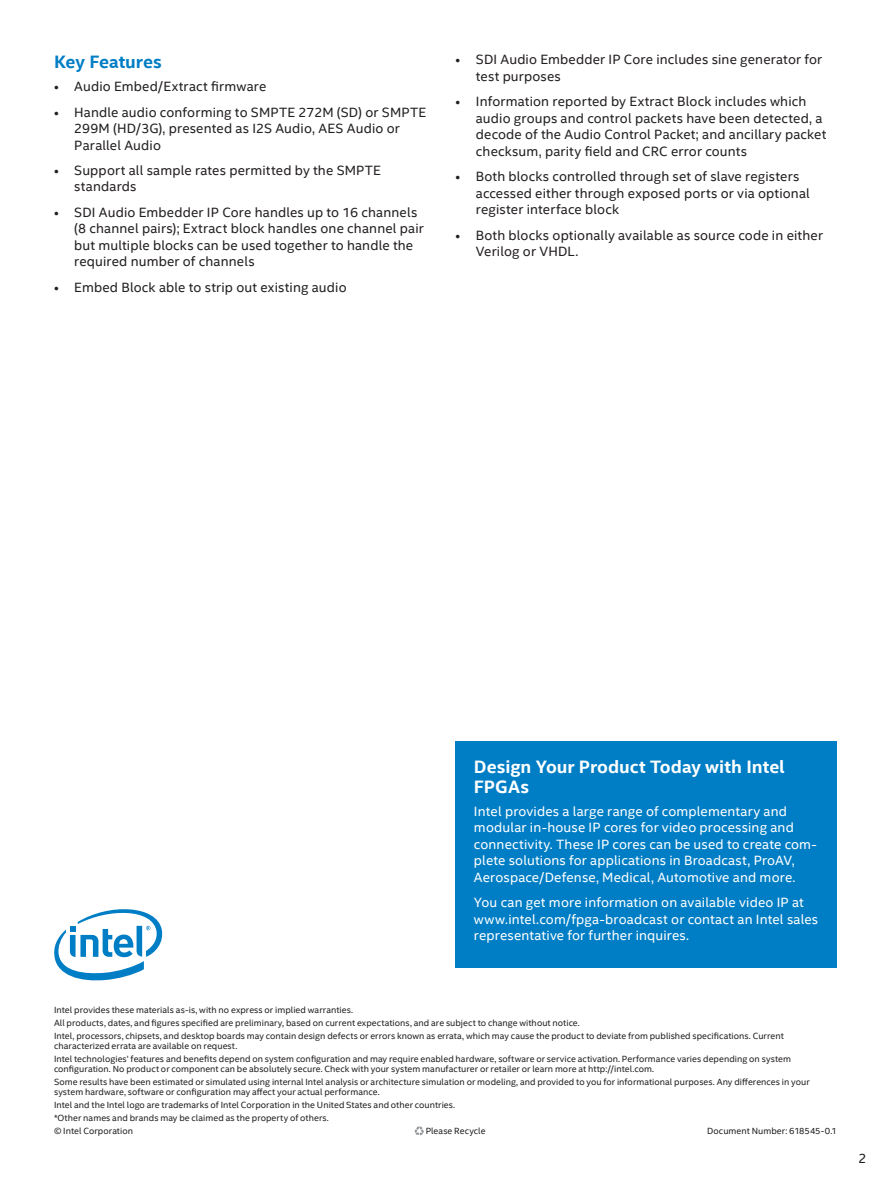
<style>
.page{position:relative;width:891px;height:1188px;background:#fff}
.page>*{position:absolute;margin:0;border:0;box-sizing:border-box;transform-origin:0 0}
.t1{font:700 18px/19.5px "Intel Clear";color:#fff}
.t2{font:700 18px "Intel Clear";letter-spacing:-.005em;color:#007ec5}
.t3{font:13.5px/16.5px "Intel Clear";letter-spacing:.01em;color:#231f20}
.t4{font:13.5px/16.5px "Intel Clear";letter-spacing:.01em;color:#fff}
.t5{font:9px/13px "Intel Clear";letter-spacing:.005em;color:#231f20}
</style>
<div class="page">
<svg style="left:414px;top:1126px;width:10px;height:10px"></svg>
<svg style="left:54px;top:909px;width:109px;height:72px"></svg>
<div style="left:456px;top:741px;width:381px;height:226px;background:#007ec5"></div>
<h1 class="t2" style="left:54px;top:49px;width:109px">Key Features</h1>
<h2 class="t3" style="left:54px;top:78px;width:214px">• Audio Embed/Extract firmware</h2>
<h2 class="t3" style="left:74px;top:103px;width:353px;text-indent:-20px">• Handle audio conforming to SMPTE 272M (SD) or SMPTE<br>299M (HD/3G), presented as I2S Audio, AES Audio or<br>Parallel Audio</h2>
<h2 class="t3" style="left:74px;top:162px;width:308px;text-indent:-20px">• Support all sample rates permitted by the SMPTE standards</h2>
<h2 class="t3" style="left:74px;top:203px;width:351px;text-indent:-20px">• SDI Audio Embedder IP Core handles up to 16 channels (8 channel pairs); Extract block handles one channel pair but multiple blocks can be used together to handle the required number of channels</h2>
<h2 class="t3" style="left:54px;top:278px;width:294px">• Embed Block able to strip out existing audio</h2>
<h2 class="t3" style="left:476px;top:51px;width:348px;text-indent:-20px">• SDI Audio Embedder IP Core includes sine generator for test purposes</h2>
<h2 class="t3" style="left:476px;top:93px;width:352px;text-indent:-20px">• Information reported by Extract Block includes which audio groups and control packets have been detected, a decode of the Audio Control Packet; and ancillary packet checksum, parity field and CRC error counts</h2>
<h2 class="t3" style="left:476px;top:168px;width:336px;text-indent:-20px">• Both blocks controlled through set of slave registers accessed either through exposed ports or via optional register interface block</h2>
<h2 class="t3" style="left:476px;top:226px;width:349px;text-indent:-20px">• Both blocks optionally available as source code in either<br>Verilog or VHDL.</h2>
<h1 class="t1" style="left:474px;top:757px;width:313px">Design Your Product Today with Intel<br>FPGAs</h1>
<p class="t4" style="left:474px;top:802px;width:344px">Intel provides a large range of complementary and modular in-house IP cores for video processing and connectivity. These IP cores can be used to create com&shy;plete solutions for applications in Broadcast, ProAV, Aerospace/Defense, Medical, Automotive and more.</p>
<h2 class="t4" style="left:474px;top:894px;width:346px">You can get more information on available video IP at www.intel.com/fpga-broadcast or contact an Intel sales representative for further inquires.</h2>
<p class="t5" style="left:54px;top:1003px;width:731px">Intel provides these materials as-is, with no express or implied warranties.<br>All products, dates, and figures specified are preliminary, based on current expectations, and are subject to change without notice.<br>Intel, processors, chipsets, and desktop boards may contain design defects or errors known as errata, which may cause the product to deviate from published specifications. Current</p>
<p class="t5" style="left:54px;top:1039px;width:739px">characterized errata are available on request.<br>Intel technologies’ features and benefits depend on system configuration and may require enabled hardware, software or service activation. Performance varies depending on system</p>
<p class="t5" style="left:54px;top:1062px;width:757px">configuration. No product or component can be absolutely secure. Check with your system manufacturer or retailer or learn more at http://intel.com.<br>Some results have been estimated or simulated using internal Intel analysis or architecture simulation or modeling, and provided to you for informational purposes. Any differences in your</p>
<p class="t5" style="left:54px;top:1085px;width:403px">system hardware, software or configuration may affect your actual performance.<br>Intel and the Intel logo are trademarks of Intel Corporation in the United States and other countries. *Other names and brands may be claimed as the property of others.<br>© Intel Corporation</p>
<p class="t5" style="left:426px;top:1124px;width:61px">Please Recycle</p>
<p class="t5" style="left:707px;top:1124px;width:131px">Document Number: 618545-0.1</p>
<h2 class="t3" style="left:858px;top:1150px;width:10px">2</h2>
</div>
